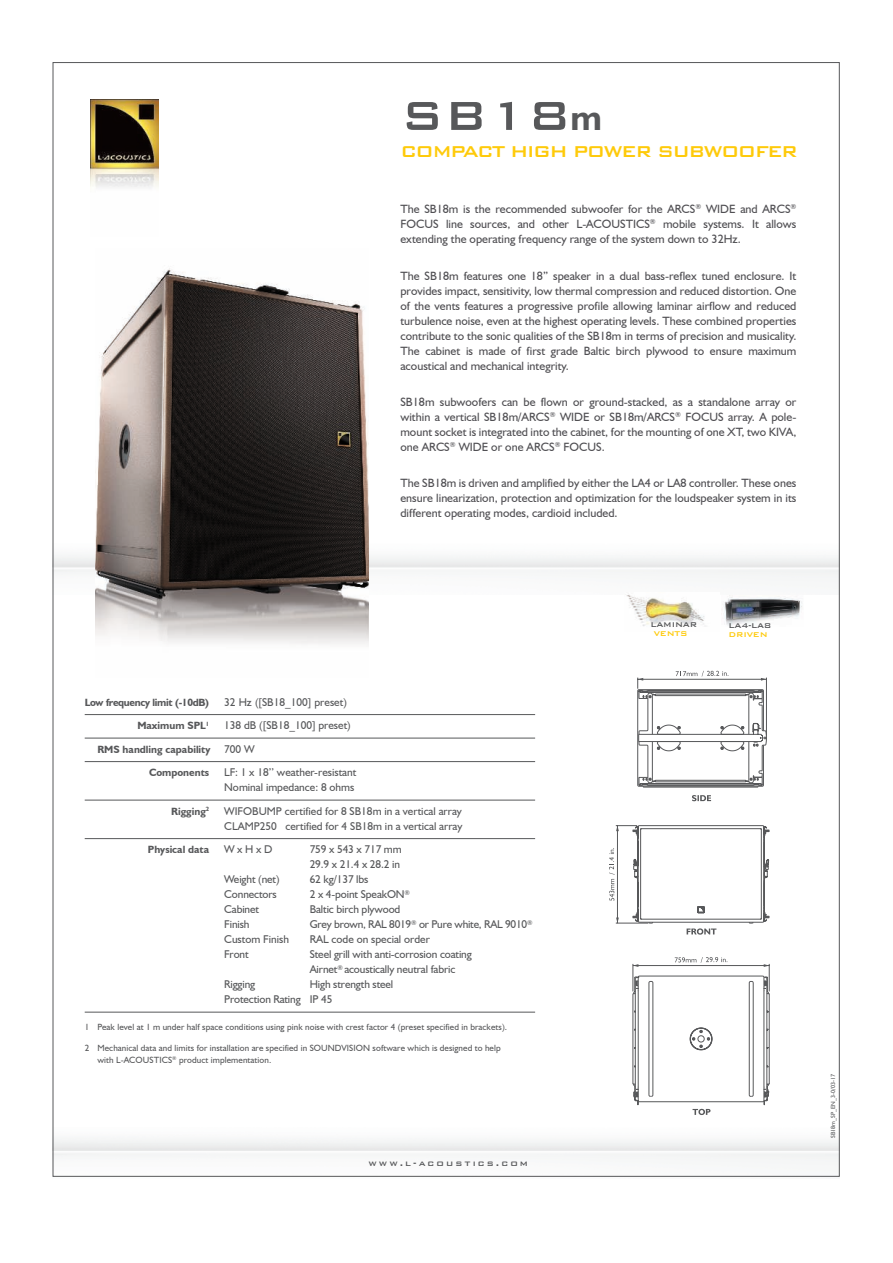
<style>
.page{position:relative;width:893px;height:1263px;background:#fff}
.page>*{position:absolute;margin:0;border:0;box-sizing:border-box;transform-origin:0 0}
.t1{font:500 54px "Bank Gothic BT";color:#57585a}
.t2{font:500 21px "Bank Gothic BT";letter-spacing:-.08em;color:#feca0a}
.t3{font:12px/15px "Humanist 521 BT";color:#504f53;text-align:justify}
.t4{font:11.25px/15px "Humanist 521 BT";letter-spacing:-.01em;color:#57585a}
.t5{font:700 10.5px "Humanist 521 BT";color:#57585a}
.t6{font:700 10.5px "Humanist 521 BT";letter-spacing:-.03em;color:#57585a}
.t7{font:500 10.5px "Bank Gothic BT";letter-spacing:.2em;color:#57585a}
.t8{font:500 9.3px "Bank Gothic BT";letter-spacing:-.02em;color:#57585a}
.t9{font:500 9.3px "Bank Gothic BT";letter-spacing:-.02em;color:#feca0a}
.t10{font:9px/12px "Humanist 521 BT";letter-spacing:.01em;color:#57585a}
.t11{font:6px "Humanist 521 BT";color:#57585a}
.s1{font-family:"Humanist 521 BT";font-weight:700;font-size:36px}
.s2{font-weight:400;font-size:11.25px}
</style>
<div class="page">
<img style="left:53px;top:1139px;width:786px;height:38px">
<svg style="left:615px;top:677px;width:154px;height:258px"></svg>
<svg style="left:676px;top:671px;width:53px;height:5px"></svg>
<svg style="left:609px;top:848px;width:6px;height:53px"></svg>
<svg style="left:632px;top:957px;width:138px;height:158px"></svg>
<img style="left:95px;top:268px;width:274px;height:376px">
<img style="left:90px;top:100px;width:68px;height:88px">
<hr style="left:85px;top:714px;width:450px;height:1px;background:#57585a">
<hr style="left:85px;top:738px;width:450px;height:1px;background:#57585a">
<hr style="left:85px;top:761px;width:450px;height:1px;background:#57585a">
<hr style="left:85px;top:800px;width:450px;height:1px;background:#57585a">
<hr style="left:85px;top:838px;width:450px;height:1px;background:#57585a">
<hr style="left:85px;top:1012px;width:450px;height:1px;background:#57585a">
<img style="left:625px;top:593px;width:81px;height:34px">
<img style="left:724px;top:595px;width:78px;height:31px">
<h1 class="t1" style="left:400px;top:92px;width:203px">SB18<span class="s1">m</span></h1>
<h2 class="t2" style="left:400px;top:142px;width:399px">COMPACT HIGH POWER SUBWOOFER</h2>
<p class="t3" style="left:400px;top:203px;width:397px">The SB18m is the recommended subwoofer for the ARCS<sup>®</sup> WIDE and ARCS<sup>® </sup>FOCUS line sources, and other L-ACOUSTICS<sup>®</sup> mobile systems. It allows extending the operating frequency range of the system down to 32Hz.</p>
<p class="t3" style="left:400px;top:269px;width:397px">The SB18m features one 18” speaker in a dual bass-reflex tuned enclosure. It provides impact, sensitivity, low thermal compression and reduced distortion. One of the vents features a progressive profile allowing laminar airflow and reduced turbulence noise, even at the highest operating levels. These combined properties contribute to the sonic qualities of the SB18m in terms of precision and musicality.<br>The cabinet is made of first grade Baltic birch plywood to ensure maximum acoustical and mechanical integrity.</p>
<p class="t3" style="left:400px;top:396px;width:397px">SB18m subwoofers can be flown or ground-stacked, as a standalone array or within a vertical SB18m/ARCS<sup>®</sup> WIDE or SB18m/ARCS<sup>®</sup> FOCUS array. A pole&shy;mount socket is integrated into the cabinet, for the mounting of one XT, two KIVA, one ARCS<sup>®</sup> WIDE or one ARCS<sup>®</sup> FOCUS.</p>
<p class="t3" style="left:400px;top:477px;width:397px">The SB18m is driven and amplified by either the LA4 or LA8 controller. These ones ensure linearization, protection and optimization for the loudspeaker system in its different operating modes, cardioid included.</p>
<p class="t6" style="left:85px;top:698px;width:126px">Low frequency limit (-10dB)</p>
<p class="t4" style="left:224px;top:696px;width:124px">32 Hz ([SB18_100] preset)</p>
<p class="t5" style="left:137px;top:722px;width:73px">Maximum SPL<sup>1</sup></p>
<p class="t4" style="left:224px;top:719px;width:128px">138 dB ([SB18_100] preset)</p>
<p class="t5" style="left:97px;top:745px;width:159px">RMS handling capability <span class="s2">700 W</span></p>
<p class="t5" style="left:149px;top:769px;width:62px">Components</p>
<p class="t4" style="left:224px;top:766px;width:134px">LF: 1 x 18’’ weather-resistant<br>Nominal impedance: 8 ohms</p>
<p class="t5" style="left:171px;top:807px;width:39px">Rigging<sup>2</sup></p>
<p class="t4" style="left:224px;top:805px;width:240px">WIFOBUMP certified for 8 SB18m in a vertical array<br>CLAMP250 certified for 4 SB18m in a vertical array</p>
<p class="t5" style="left:148px;top:846px;width:63px">Physical data</p>
<p class="t4" style="left:224px;top:843px;width:50px">W x H x D</p>
<p class="t4" style="left:310px;top:843px;width:93px">759 x 543 x 717 mm<br>29.9 x 21.4 x 28.2 in</p>
<p class="t4" style="left:224px;top:873px;width:57px">Weight (net)</p>
<p class="t4" style="left:310px;top:873px;width:60px">62 kg/137 lbs</p>
<p class="t4" style="left:224px;top:888px;width:54px">Connectors</p>
<p class="t4" style="left:310px;top:888px;width:102px">2 x 4-point SpeakON<sup>®</sup></p>
<p class="t4" style="left:224px;top:903px;width:36px">Cabinet</p>
<p class="t4" style="left:310px;top:903px;width:92px">Baltic birch plywood</p>
<p class="t4" style="left:224px;top:918px;width:27px">Finish</p>
<p class="t4" style="left:310px;top:918px;width:224px">Grey brown, RAL 8019<sup>®</sup> or Pure white, RAL 9010<sup>®</sup></p>
<p class="t4" style="left:224px;top:933px;width:66px">Custom Finish</p>
<p class="t4" style="left:310px;top:933px;width:122px">RAL code on special order</p>
<p class="t4" style="left:224px;top:948px;width:26px">Front</p>
<p class="t4" style="left:310px;top:948px;width:164px">Steel grill with anti-corrosion coating<br>Airnet<sup>®</sup> acoustically neutral fabric</p>
<p class="t4" style="left:224px;top:978px;width:33px">Rigging</p>
<p class="t4" style="left:224px;top:978px;width:171px;text-indent:86px">High strength steel<br>Protection Rating IP 45</p>
<p class="t10" style="left:85px;top:1022px;width:424px">1 Peak level at 1 m under half space conditions using pink noise with crest factor 4 (preset specified in brackets).</p>
<p class="t10" style="left:97px;top:1043px;width:405px;text-indent:-13px">2 Mechanical data and limits for installation are specified in SOUNDVISION software which is designed to help with L-ACOUSTICS<sup>®</sup> product implementation.</p>
<p class="t7" style="left:369px;top:1159px;width:161px">www.l-acoustics.com</p>
<p class="t8" style="left:650px;top:620px;width:48px">LAMINAR</p>
<p class="t9" style="left:654px;top:629px;width:35px">VENTS</p>
<p class="t8" style="left:729px;top:621px;width:44px">LA4-LA8</p>
<p class="t9" style="left:729px;top:630px;width:41px">DRIVEN</p>
<p class="t11" style="left:831px;top:1138px;width:65px;rotate:-90deg">SB18m_SP_EN_3-0/03-17</p>
</div>
